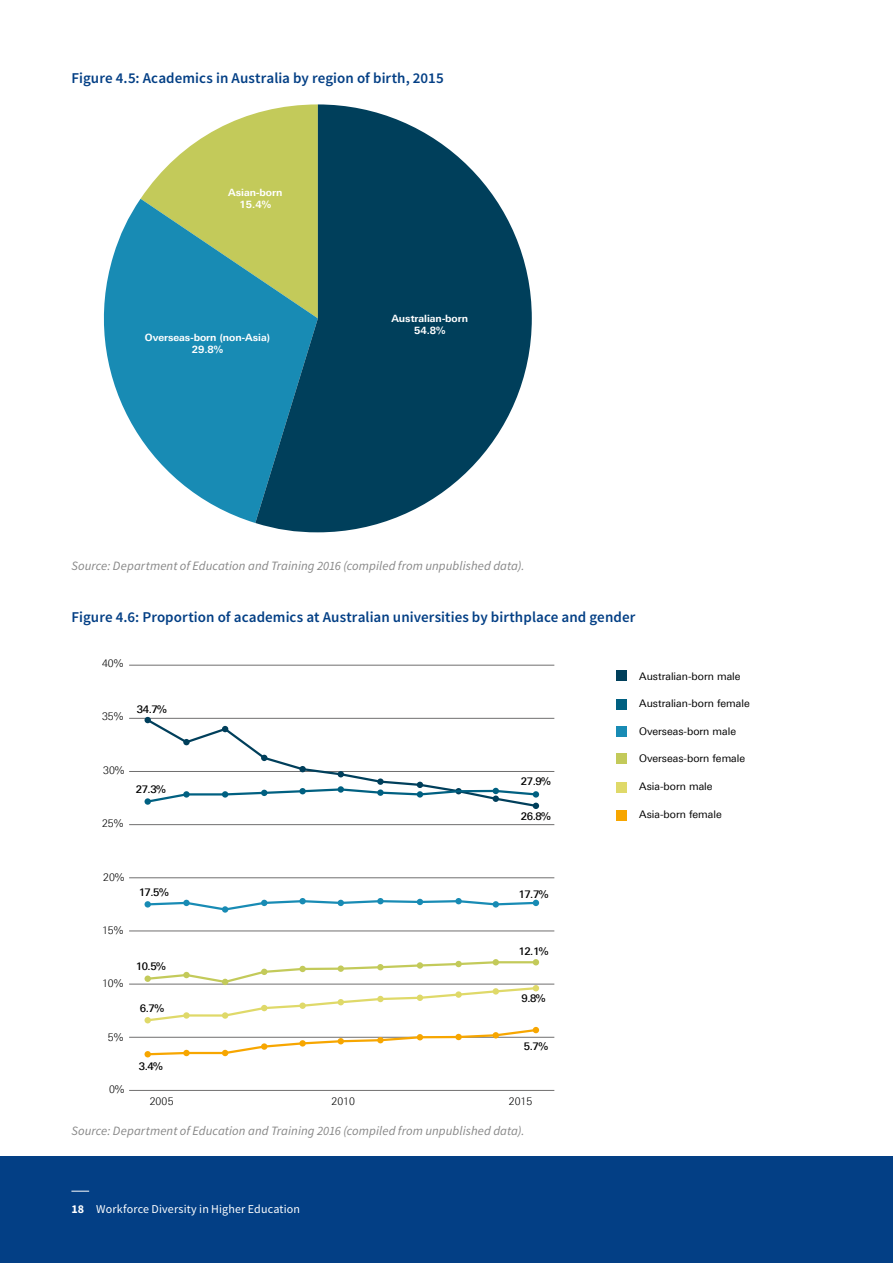
<style>
.page{position:relative;width:893px;height:1263px;background:#fff}
.page>*{position:absolute;margin:0;border:0;box-sizing:border-box;transform-origin:0 0}
.Heading4{font:600 15px "Source Sans Pro";letter-spacing:.005em;color:#033f85}
.Image_caption{font:italic 12.75px "Source Sans Pro";letter-spacing:.005em;color:#878787}
.t1{font:12px "Source Sans Pro";letter-spacing:.01em;color:#fff}
.t2{font:10.5px "Linotype Univers 430";color:#000}
.t3{font:500 10.5px "Linotype Univers 530";letter-spacing:-.04em;color:#000}
.t4{font:300 10.5px "Linotype Univers 330";color:#000}
.t5{font:700 10.05px/12px "Linotype Univers 630";color:#fff;text-align:center}
.s1{font-weight:700}
</style>
<div class="page">
<div style="left:0;top:1157px;width:893px;height:106px;background:#033f85"></div>
<svg style="left:71px;top:1191px;width:18px;height:1px"></svg>
<svg style="left:141px;top:113px;width:114px;height:86px"></svg>
<svg style="left:103px;top:199px;width:152px;height:324px;fill:#188bb4"></svg>
<svg style="left:255px;top:104px;width:277px;height:428px;fill:#003f5b"></svg>
<hr style="left:129px;top:1090px;width:425px;height:1px;background:#706f6f">
<hr style="left:129px;top:665px;width:425px;height:1px;background:#706f6f">
<hr style="left:129px;top:718px;width:425px;height:1px;background:#706f6f">
<hr style="left:129px;top:1037px;width:425px;height:1px;background:#706f6f">
<hr style="left:129px;top:771px;width:425px;height:1px;background:#706f6f">
<hr style="left:129px;top:931px;width:425px;height:1px;background:#706f6f">
<hr style="left:129px;top:984px;width:425px;height:1px;background:#706f6f">
<hr style="left:129px;top:824px;width:425px;height:1px;background:#706f6f">
<hr style="left:129px;top:877px;width:425px;height:1px;background:#706f6f">
<div style="left:617px;top:670px;width:10px;height:11px;background:#003f5b"></div>
<div style="left:617px;top:699px;width:10px;height:10px;background:#006081"></div>
<div style="left:617px;top:726px;width:10px;height:11px;background:#188bb4"></div>
<div style="left:617px;top:754px;width:10px;height:10px;background:#c3ca5a"></div>
<div style="left:617px;top:782px;width:10px;height:11px;background:#dfd969"></div>
<div style="left:617px;top:810px;width:10px;height:10px;background:#f7a600"></div>
<svg style="left:145px;top:717px;width:394px;height:92px"></svg>
<svg style="left:145px;top:899px;width:394px;height:13px"></svg>
<svg style="left:145px;top:959px;width:394px;height:98px"></svg>
<p class="Heading4" style="left:71px;top:68px;width:374px">Figure 4.5: Academics in Australia by region of birth, 2015</p>
<p class="t5" style="left:228px;top:186px;width:56px">Asian-born<br>15.4%</p>
<p class="t5" style="left:145px;top:331px;width:126px">Overseas-born (non-Asia)<br>29.8%</p>
<p class="t5" style="left:391px;top:313px;width:78px">Australian-born<br>54.8%</p>
<p class="Image_caption" style="left:71px;top:558px;width:455px">Source: Department of Education and Training 2016 (compiled from unpublished data).</p>
<p class="Heading4" style="left:71px;top:607px;width:565px">Figure 4.6: Proportion of academics at Australian universities by birthplace and gender</p>
<p class="t4" style="left:102px;top:657px;width:23px">40%</p>
<p class="t4" style="left:102px;top:710px;width:23px">35%</p>
<p class="t3" style="left:137px;top:703px;width:32px">34.7%</p>
<p class="t4" style="left:103px;top:764px;width:23px">30%</p>
<p class="t4" style="left:102px;top:817px;width:23px">25%</p>
<p class="t3" style="left:136px;top:783px;width:32px">27.3%</p>
<p class="t3" style="left:521px;top:775px;width:32px">27.9%</p>
<p class="t3" style="left:521px;top:810px;width:32px">26.8%</p>
<p class="t4" style="left:103px;top:871px;width:23px">20%</p>
<p class="t4" style="left:102px;top:924px;width:23px">15%</p>
<p class="t4" style="left:102px;top:977px;width:23px">10%</p>
<p class="t4" style="left:108px;top:1031px;width:17px">5%</p>
<p class="t4" style="left:109px;top:1083px;width:17px">0%</p>
<p class="t3" style="left:139px;top:886px;width:32px">17.5%</p>
<p class="t3" style="left:136px;top:960px;width:32px">10.5%</p>
<p class="t3" style="left:140px;top:1002px;width:26px">6.7%</p>
<p class="t3" style="left:139px;top:1060px;width:26px">3.4%</p>
<p class="t3" style="left:518px;top:888px;width:32px">17.7%</p>
<p class="t3" style="left:518px;top:945px;width:32px">12.1%</p>
<p class="t3" style="left:521px;top:992px;width:26px">9.8%</p>
<p class="t3" style="left:524px;top:1040px;width:26px">5.7%</p>
<p class="t4" style="left:150px;top:1095px;width:25px">2005</p>
<p class="t4" style="left:331px;top:1095px;width:25px">2010</p>
<p class="t4" style="left:509px;top:1095px;width:25px">2015</p>
<p class="Image_caption" style="left:71px;top:1123px;width:455px">Source: Department of Education and Training 2016 (compiled from unpublished data).</p>
<p class="t1" style="left:71px;top:1202px;width:230px"><span class="s1">18</span> Workforce Diversity in Higher Education</p>
<p class="t2" style="left:639px;top:670px;width:103px">Australian-born male</p>
<p class="t2" style="left:639px;top:697px;width:112px">Australian-born female</p>
<p class="t2" style="left:639px;top:725px;width:98px">Overseas-born male</p>
<p class="t2" style="left:639px;top:753px;width:107px">Overseas-born female</p>
<p class="t2" style="left:639px;top:780px;width:75px">Asia-born male</p>
<p class="t2" style="left:639px;top:808px;width:84px">Asia-born female</p>
</div>
